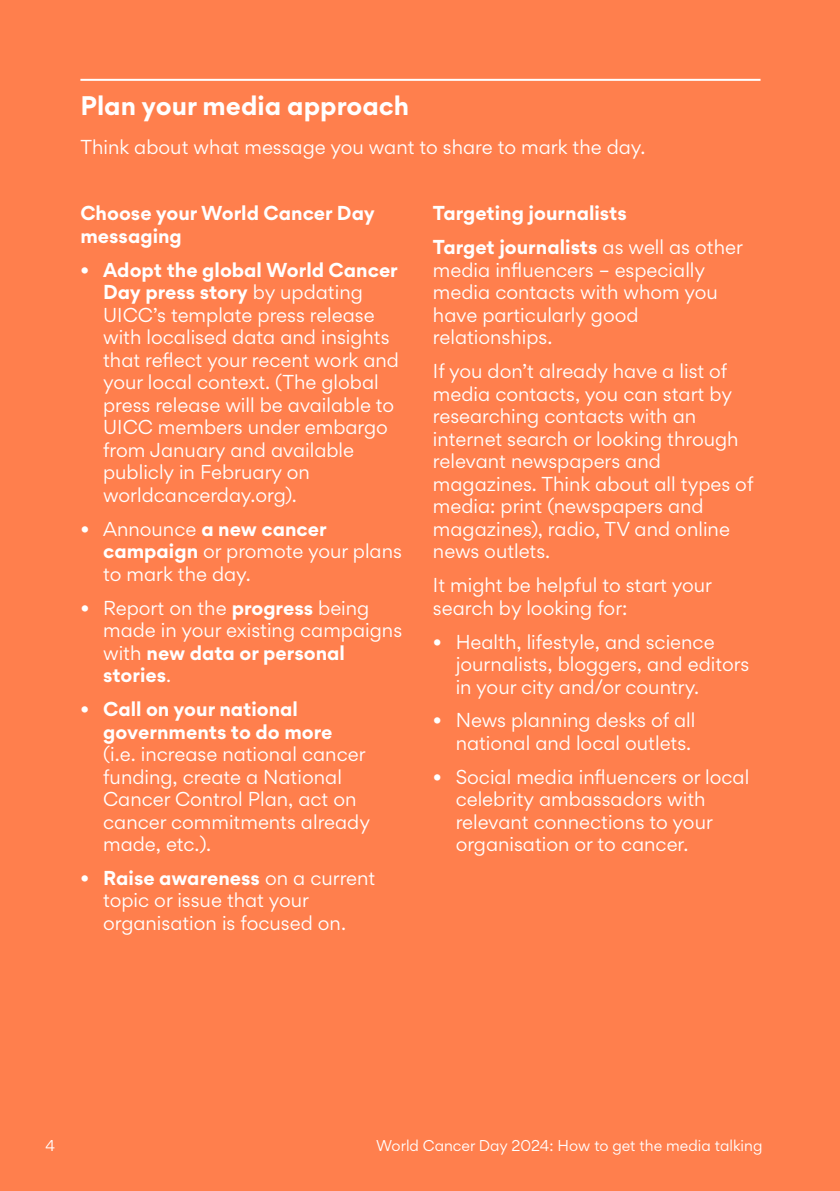
<style>
.page{position:relative;width:840px;height:1191px;background:#fff}
.page>*{position:absolute;margin:0;border:0;box-sizing:border-box;transform-origin:0 0}
.t1{font:700 24px "Gordita";color:#fff}
.t2{font:18px/22.4px "Gordita";color:#fff}
.t3{font:700 18px/33.8px "Gordita";color:#fff}
.t4{font:14px "Gordita";color:#fff}
.s1{font-weight:700}
.s2{font-weight:400}
</style>
<div class="page">
<div style="left:0;top:0;width:839px;height:1191px;background:#ff7f4d"></div>
<hr style="left:80px;top:79px;width:680px;height:2px;background:#fff">
<h1 class="t1" style="left:80px;top:86px;width:330px">Plan your media approach</h1>
<p class="t2" style="left:80px;top:136px;width:566px">Think about what message you want to share to mark the day.</p>
<p class="t3" style="left:80px;top:202px;width:295px;line-height:22.4px">Choose your World Cancer Day messaging</p>
<p class="t2" style="left:103px;top:258px;width:297px;text-indent:-23px"><span class="s1">• Adopt the global World Cancer<br>Day press story</span> by updating<br>UICC’s template press release with localised data and insights that reflect your recent work and your local context. (The global press release will be available to<br>UICC members under embargo from January and available publicly in February on worldcancerday.org).</p>
<p class="t2" style="left:103px;top:517px;width:300px;text-indent:-23px">• Announce <span class="s1">a new cancer campaign</span> or promote your plans to mark the day.</p>
<p class="t2" style="left:103px;top:596px;width:300px;text-indent:-23px">• Report on the <span class="s1">progress</span> being made in your existing campaigns with <span class="s1">new data or personal stories</span>.</p>
<p class="t3" style="left:103px;top:697px;width:231px;line-height:22.6px;text-indent:-23px">• Call on your national governments to do more</p>
<p class="t2" style="left:103px;top:742px;width:268px">(i.e. increase national cancer funding, create a National<br>Cancer Control Plan, act on cancer commitments already made, etc.).</p>
<p class="t2" style="left:103px;top:866px;width:273px;text-indent:-23px"><span class="s1">• Raise awareness</span> on a current topic or issue that your organisation is focused on.</p>
<p class="t3" style="left:432px;top:196px;width:311px">Targeting journalists<br>Target journalists <span class="s2">as well as other</span></p>
<p class="t2" style="left:432px;top:258px;width:286px">media influencers – especially media contacts with whom you have particularly good relationships.</p>
<p class="t2" style="left:432px;top:360px;width:322px">If you don’t already have a list of media contacts, you can start by researching contacts with an internet search or looking through relevant newspapers and magazines. Think about all types of media: print (newspapers and magazines), radio, TV and online news outlets.</p>
<p class="t2" style="left:432px;top:573px;width:280px">It might be helpful to start your search by looking for:</p>
<p class="t2" style="left:455px;top:630px;width:295px;text-indent:-23px">• Health, lifestyle, and science journalists, bloggers, and editors in your city and/or country.</p>
<p class="t2" style="left:432px;top:709px;width:264px;text-align:right">• News planning desks of all national and local outlets.</p>
<p class="t2" style="left:455px;top:765px;width:295px;text-indent:-23px">• Social media influencers or local celebrity ambassadors with relevant connections to your organisation or to cancer.</p>
<p class="t4" style="left:45px;top:1135px;width:11px">4</p>
<p class="t4" style="left:376px;top:1135px;width:388px">World Cancer Day 2024: How to get the media talking</p>
</div>
